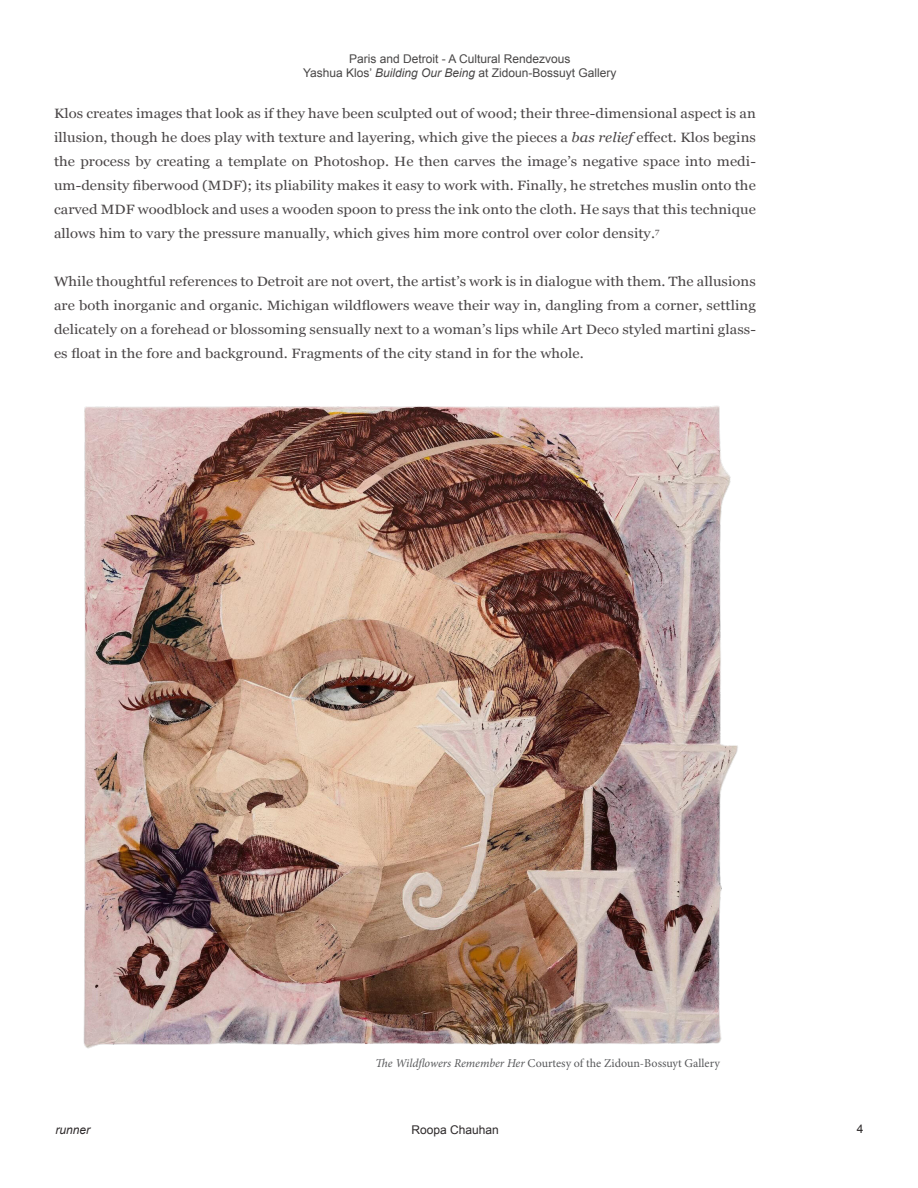
<style>
.page{position:relative;width:918px;height:1188px;background:#fff}
.page>*{position:absolute;margin:0;border:0;box-sizing:border-box;transform-origin:0 0}
.t1{font:13.5px/24px "Georgia";letter-spacing:.005em;color:#4a4647;text-align:justify;scale:1.1 1}
.t2{font:12px/14.4px "Arial";color:#484646;text-align:center}
.t3{font:12px "Minion Pro";color:#58595b}
.t4{font:12px "Arial";color:#2d292a}
.t5{font:italic 12px "Arial";color:#2d292a}
.s1{font-style:italic}
</style>
<div class="page">
<img style="left:83px;top:406px;width:655px;height:643px">
<p class="t2" style="left:303px;top:51px;width:315px">Paris and Detroit - A Cultural Rendezvous<br>Yashua Klos’ <span class="s1">Building Our Being</span> at Zidoun-Bossuyt Gallery</p>
<p class="t1" style="left:54px;top:101px;width:640px">Klos creates images that look as if they have been sculpted out of wood; their three-dimensional aspect is an illusion, though he does play with texture and layering, which give the pieces a <span class="s1">bas relief</span> effect. Klos begins the process by creating a template on Photoshop. He then carves the image’s negative space into medi&shy;um-density fiberwood (MDF); its pliability makes it easy to work with. Finally, he stretches muslin onto the carved MDF woodblock and uses a wooden spoon to press the ink onto the cloth. He says that this technique allows him to vary the pressure manually, which gives him more control over color density.<sup>7</sup></p>
<p class="t1" style="left:54px;top:269px;width:640px">While thoughtful references to Detroit are not overt, the artist’s work is in dialogue with them. The allusions are both inorganic and organic. Michigan wildflowers weave their way in, dangling from a corner, settling delicately on a forehead or blossoming sensually next to a woman’s lips while Art Deco styled martini glass&shy;es float in the fore and background. Fragments of the city stand in for the whole.</p>
<p class="t3" style="left:376px;top:1055px;width:346px"><span class="s1">The Wildflowers Remember Her</span> Courtesy of the Zidoun-Bossuyt Gallery</p>
<p class="t5" style="left:56px;top:1122px;width:36px">runner</p>
<p class="t4" style="left:412px;top:1122px;width:89px">Roopa Chauhan</p>
<p class="t4" style="left:857px;top:1121px;width:8px">4</p>
</div>
